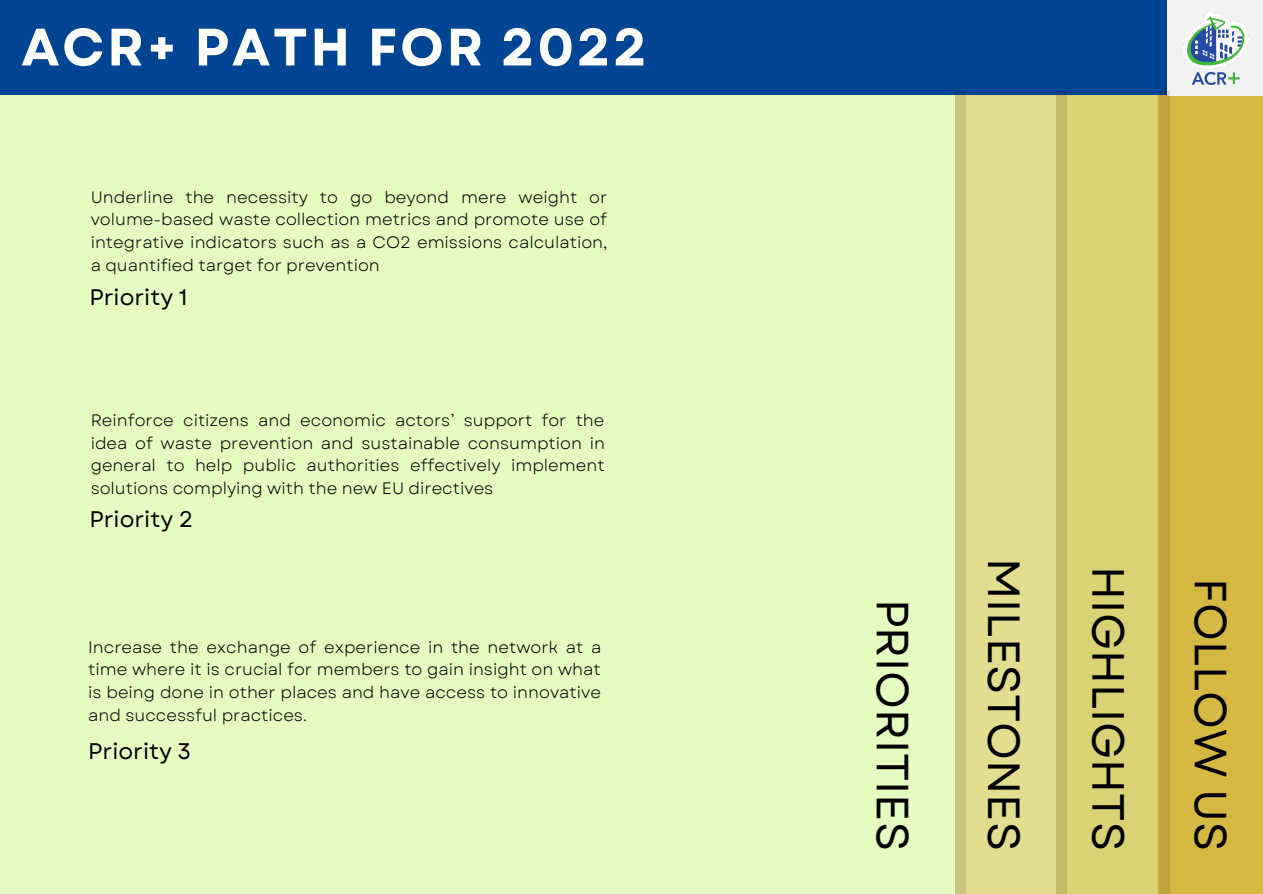
<style>
.page{position:relative;width:1263px;height:894px;background:#fff}
.page>*{position:absolute;margin:0;border:0;box-sizing:border-box;transform-origin:0 0}
.t1{font:700 52.5px "Garet";letter-spacing:.05em;color:#fff}
.t2{font:45px "Garet";color:#000}
.t3{font:22.5px "Garet";color:#000}
.t4{font:16.5px/22.5px "Garet";color:#000;text-align:justify}
</style>
<div class="page">
<div style="left:0;top:0;width:1262px;height:96px;background:#004593"></div>
<div style="left:0;top:95px;width:955px;height:798px;background:#e5fcc0"></div>
<div style="left:955px;top:95px;width:103px;height:798px;background:#e3de8f"></div>
<div style="left:1056px;top:95px;width:103px;height:798px;background:#d9d375"></div>
<div style="left:1157px;top:95px;width:105px;height:798px;background:#d5b942"></div>
<div style="left:955px;top:91px;width:10px;height:802px;background:#c9c47e"></div>
<div style="left:1056px;top:91px;width:10px;height:802px;background:#c0bb67"></div>
<div style="left:1167px;top:0;width:95px;height:96px;background:#f2f2f2"></div>
<div style="left:1159px;top:91px;width:10px;height:802px;background:#bca33a"></div>
<img style="left:1183px;top:12px;width:65px;height:72px">
<h1 class="t1" style="left:21px;top:9px;width:627px">ACR+ PATH FOR 2022</h1>
<p class="t4" style="left:91px;top:186px;width:518px">Underline the necessity to go beyond mere weight or volume-based waste collection metrics and promote use of integrative indicators such as a CO2 emissions calculation, a quantified target for prevention</p>
<h3 class="t3" style="left:89px;top:281px;width:100px">Priority 1</h3>
<p class="t4" style="left:91px;top:409px;width:516px">Reinforce citizens and economic actors’ support for the idea of waste prevention and sustainable consumption in general to help public authorities effectively implement solutions complying with the new EU directives</p>
<h3 class="t3" style="left:89px;top:502px;width:105px">Priority 2</h3>
<p class="t4" style="left:88px;top:635px;width:514px">Increase the exchange of experience in the network at a time where it is crucial for members to gain insight on what is being done in other places and have access to innovative and successful practices.</p>
<h3 class="t3" style="left:88px;top:734px;width:104px">Priority 3</h3>
<h2 class="t2" style="left:924px;top:598px;width:254px;rotate:90deg">PRIORITIES</h2>
<h2 class="t2" style="left:1036px;top:557px;width:294px;rotate:90deg">MILESTONES</h2>
<h2 class="t2" style="left:1140px;top:565px;width:286px;rotate:90deg">HIGHLIGHTS</h2>
<h2 class="t2" style="left:1242px;top:577px;width:274px;rotate:90deg">FOLLOW US</h2>
</div>
